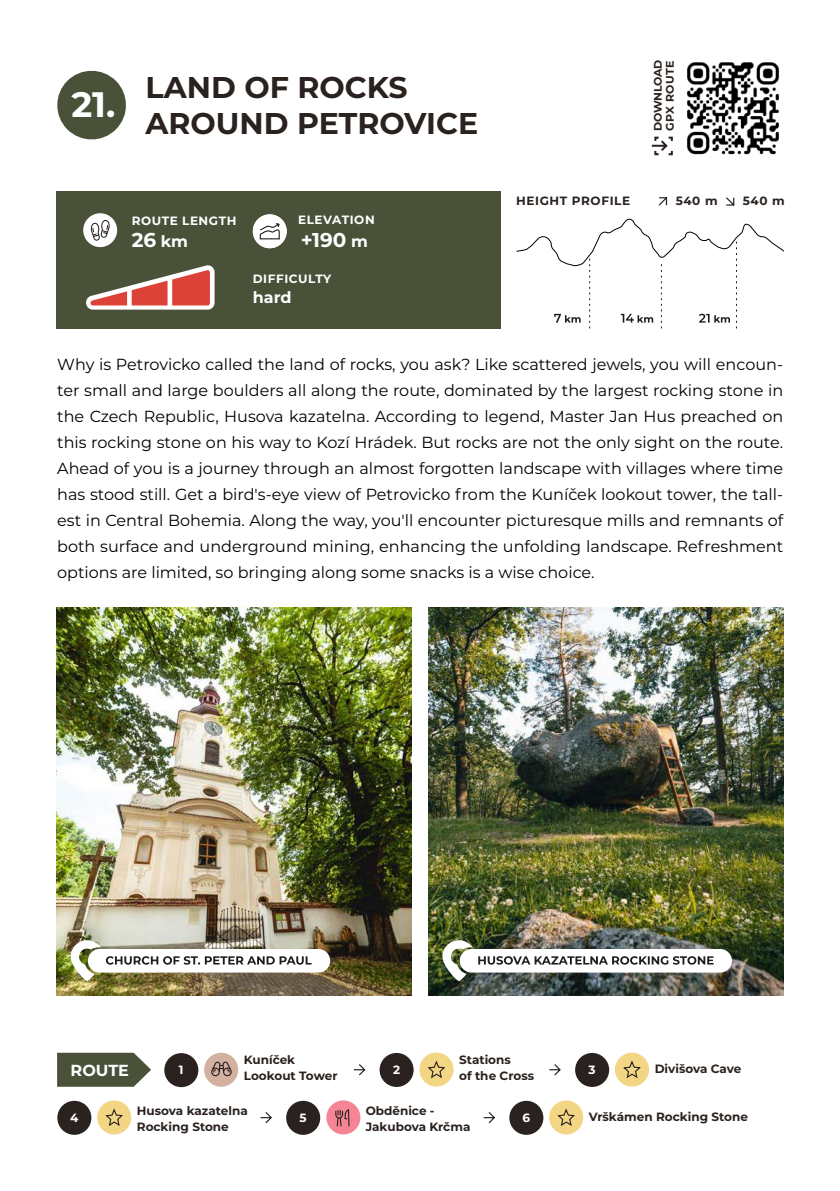
<style>
.page{position:relative;width:840px;height:1191px;background:#fff}
.page>*{position:absolute;margin:0;border:0;box-sizing:border-box;transform-origin:0 0}
.t1{font:700 35.2px "Montserrat";color:#fff}
.t2{font:700 30px/36px "Montserrat";color:#2a221e}
.t3{font:700 20px "Montserrat";color:#fff}
.t4{font:16px/26px "Montserrat";color:#000;text-align:justify}
.t5{font:700 16px "Montserrat";color:#fff}
.t6{font:700 12px/16px "Montserrat";color:#2a221e}
.t7{font:700 12px "Montserrat";letter-spacing:.05em;color:#fff}
.t8{font:700 12px "Montserrat";letter-spacing:.05em;color:#2a221e}
.t9{font:700 11px/12px "Montserrat";color:#2a221e}
.s1{font-size:16px}
</style>
<div class="page">
<div style="left:56px;top:192px;width:444px;height:137px;background:#495239"></div>
<div style="left:83px;top:213px;width:34px;height:34px;background:#fff;border-radius:50%"></div>
<svg style="left:90px;top:220px;width:20px;height:21px"></svg>
<img style="left:687px;top:62px;width:92px;height:93px">
<svg style="left:252px;top:214px;width:34px;height:34px"></svg>
<div style="left:253px;top:215px;width:33px;height:33px;background:#fff;border-radius:50%"></div>
<div style="left:252px;top:214px;width:34px;height:34px;border:1px solid #fff;border-radius:50%"></div>
<svg style="left:259px;top:223px;width:21px;height:17px"></svg>
<svg style="left:86px;top:265px;width:128px;height:45px"></svg>
<div style="left:57px;top:1100px;width:34px;height:34px;background:#2a221e;border-radius:17px"></div>
<div style="left:97px;top:1100px;width:34px;height:34px;background:#f3d684;border-radius:50%"></div>
<svg style="left:105px;top:1108px;width:18px;height:18px"></svg>
<div style="left:286px;top:1100px;width:34px;height:34px;background:#2a221e;border-radius:17px"></div>
<div style="left:509px;top:1100px;width:34px;height:34px;background:#2a221e;border-radius:17px"></div>
<div style="left:549px;top:1100px;width:34px;height:34px;background:#f3d684;border-radius:50%"></div>
<svg style="left:557px;top:1108px;width:18px;height:18px"></svg>
<div style="left:574px;top:1053px;width:35px;height:34px;background:#2a221e;border-radius:17px"></div>
<div style="left:614px;top:1052px;width:34px;height:34px;background:#f3d684;border-radius:50%"></div>
<svg style="left:623px;top:1060px;width:18px;height:19px"></svg>
<div style="left:379px;top:1053px;width:34px;height:34px;background:#2a221e;border-radius:17px"></div>
<div style="left:419px;top:1052px;width:34px;height:34px;background:#f3d684;border-radius:50%"></div>
<svg style="left:427px;top:1060px;width:19px;height:19px"></svg>
<svg style="left:516px;top:218px;width:266px;height:110px"></svg>
<svg style="left:658px;top:197px;width:9px;height:9px"></svg>
<svg style="left:726px;top:197px;width:9px;height:9px"></svg>
<svg style="left:57px;top:1052px;width:94px;height:34px;background:#5d654e"></svg>
<svg style="left:651px;top:136px;width:22px;height:20px"></svg>
<svg style="left:549px;top:1064px;width:12px;height:12px"></svg>
<svg style="left:354px;top:1064px;width:12px;height:12px"></svg>
<svg style="left:260px;top:1112px;width:12px;height:12px"></svg>
<svg style="left:483px;top:1112px;width:12px;height:12px"></svg>
<svg style="left:57px;top:70px;width:69px;height:70px"></svg>
<img style="left:428px;top:608px;width:354px;height:388px">
<img style="left:57px;top:608px;width:354px;height:388px">
<div style="left:88px;top:949px;width:242px;height:23px;background:#fff;border-radius:12px"></div>
<img style="left:71px;top:940px;width:240px;height:41px">
<div style="left:459px;top:949px;width:272px;height:23px;background:#fff;border-radius:12px"></div>
<svg style="left:478px;top:956px;width:235px;height:8px"></svg>
<svg style="left:442px;top:940px;width:30px;height:41px"></svg>
<div style="left:164px;top:1053px;width:34px;height:34px;background:#2a221e;border-radius:17px"></div>
<div style="left:204px;top:1052px;width:34px;height:34px;background:#d2b1a0;border-radius:50%"></div>
<div style="left:211px;top:1067px;width:9px;height:9px;border:1px solid #2a211e;border-radius:50%"></div>
<div style="left:223px;top:1067px;width:8px;height:9px;border:1px solid #2a211e;border-radius:50%"></div>
<svg style="left:211px;top:1061px;width:21px;height:12px"></svg>
<div style="left:326px;top:1100px;width:34px;height:34px;background:#f58595;border-radius:50%"></div>
<svg style="left:335px;top:1109px;width:15px;height:18px"></svg>
<h1 class="t1" style="left:71px;top:79px;width:45px">21.</h1>
<h2 class="t2" style="left:145px;top:68px;width:334px">LAND OF ROCKS<br>AROUND PETROVICE</h2>
<p class="t7" style="left:132px;top:212px;width:106px">ROUTE LENGTH</p>
<p class="t3" style="left:132px;top:226px;width:58px">26 <span class="s1">km</span></p>
<p class="t7" style="left:298px;top:211px;width:78px">ELEVATION</p>
<p class="t3" style="left:300px;top:225px;width:69px">+190 <span class="s1">m</span></p>
<p class="t7" style="left:252px;top:270px;width:80px">DIFFICULTY</p>
<p class="t5" style="left:252px;top:286px;width:40px">hard</p>
<p class="t9" style="left:651px;top:131px;width:73px;rotate:-90deg">DOWNLOAD<br>GPX ROUTE</p>
<p class="t8" style="left:516px;top:192px;width:115px">HEIGHT PROFILE</p>
<p class="t6" style="left:675px;top:192px;width:43px">540 m</p>
<p class="t6" style="left:742px;top:192px;width:43px">540 m</p>
<p class="t4" style="left:57px;top:350px;width:727px">Why is Petrovicko called the land of rocks, you ask? Like scattered jewels, you will encoun&shy;ter small and large boulders all along the route, dominated by the largest rocking stone in the Czech Republic, Husova kazatelna. According to legend, Master Jan Hus preached on this rocking stone on his way to Kozí Hrádek. But rocks are not the only sight on the route.<br>Ahead of you is a journey through an almost forgotten landscape with villages where time has stood still. Get a bird's-eye view of Petrovicko from the Kuníček lookout tower, the tall&shy;est in Central Bohemia. Along the way, you'll encounter picturesque mills and remnants of both surface and underground mining, enhancing the unfolding landscape. Refreshment options are limited, so bringing along some snacks is a wise choice.</p>
<p class="t5" style="left:71px;top:1058px;width:60px">ROUTE</p>
<p class="t7" style="left:179px;top:1061px;width:6px">1</p>
<p class="t6" style="left:244px;top:1051px;width:95px">Kuníček<br>Lookout Tower</p>
<p class="t6" style="left:459px;top:1051px;width:76px">Stations<br>of the Cross</p>
<p class="t7" style="left:393px;top:1061px;width:9px">2</p>
<p class="t7" style="left:588px;top:1061px;width:9px">3</p>
<p class="t6" style="left:654px;top:1060px;width:88px">Divišova Cave</p>
<p class="t7" style="left:70px;top:1109px;width:10px">4</p>
<p class="t6" style="left:137px;top:1101px;width:112px">Husova kazatelna<br>Rocking Stone</p>
<p class="t7" style="left:299px;top:1109px;width:9px">5</p>
<p class="t6" style="left:365px;top:1101px;width:106px">Obděnice -<br>Jakubova Krčma</p>
<p class="t7" style="left:522px;top:1109px;width:9px">6</p>
<p class="t6" style="left:588px;top:1108px;width:161px">Vrškámen Rocking Stone</p>
</div>
